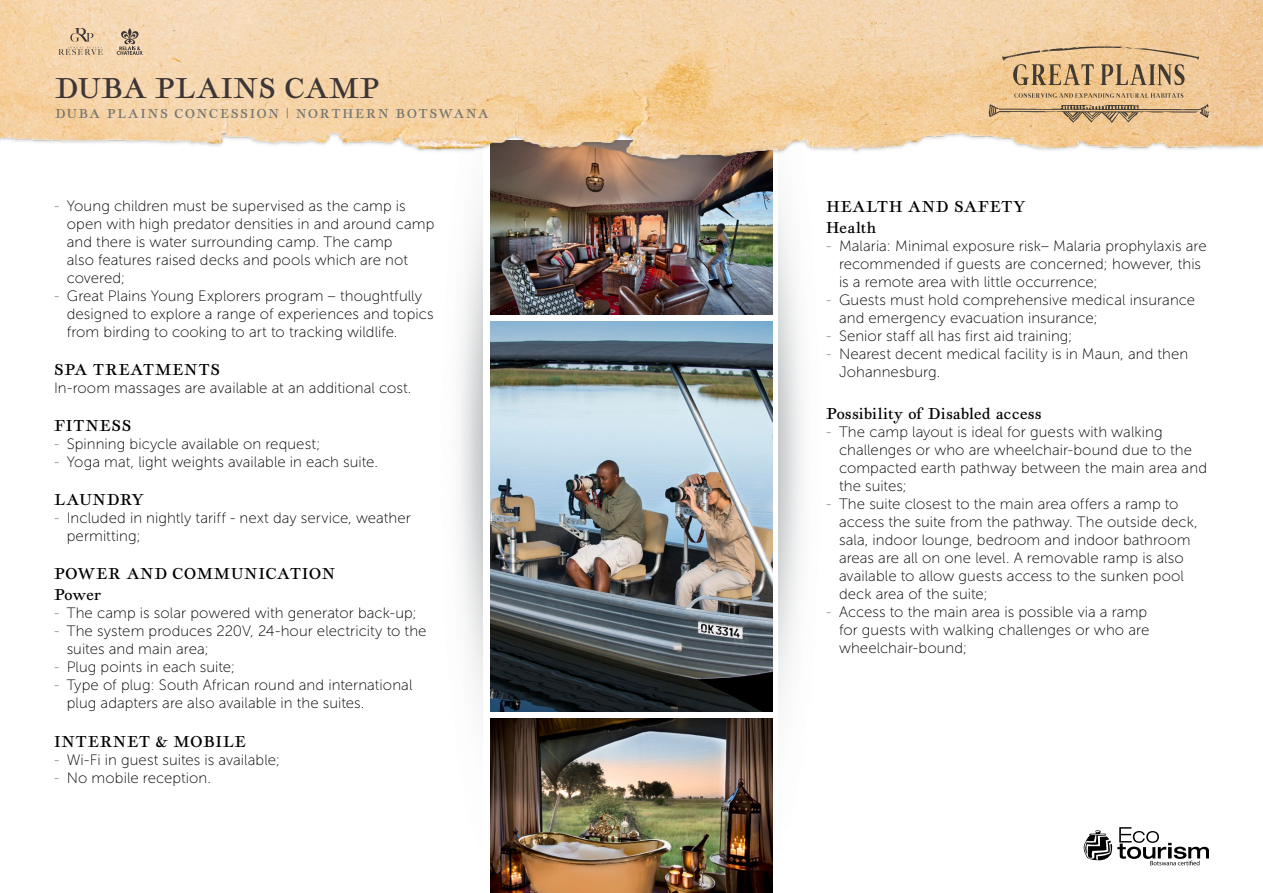
<style>
.page{position:relative;width:1263px;height:893px;background:#fff}
.page>*{position:absolute;margin:0;border:0;box-sizing:border-box;transform-origin:0 0}
.t1{font:30px "Geographica";letter-spacing:.02em;color:#3d3636}
.t2{font:16.5px/21px "Geographica";letter-spacing:.04em;color:#000}
.t3{font:16.5px "Geographica";letter-spacing:.015em;color:#000}
.t4{font:15px/18px "Museo Sans 100";letter-spacing:.005em;color:#000}
.t5{font:13.5px "Geographica";letter-spacing:.12em;color:#737471}
.s1{color:#737471}
</style>
<div class="page">
<img style="left:459px;top:203px;width:33px;height:516px">
<img style="left:770px;top:203px;width:32px;height:516px">
<img style="left:490px;top:175px;width:283px;height:140px">
<img style="left:490px;top:719px;width:283px;height:174px">
<img style="left:490px;top:322px;width:283px;height:390px">
<svg style="left:1083px;top:827px;width:126px;height:38px"></svg>
<img style="left:0;top:0;width:1263px;height:175px">
<svg style="left:1014px;top:93px;width:169px;height:5px"></svg>
<svg style="left:989px;top:104px;width:220px;height:19px;background:#ccab80"></svg>
<svg style="left:1002px;top:46px;width:197px;height:39px;background:#d0af83"></svg>
<svg style="left:117px;top:28px;width:26px;height:27px"></svg>
<svg style="left:59px;top:28px;width:44px;height:27px"></svg>
<h1 class="t1" style="left:55px;top:70px;width:325px">DUBA PLAINS CAMP</h1>
<p class="t5" style="left:55px;top:105px;width:435px">DUBA PLAINS CONCESSION | NORTHERN BOTSWANA</p>
<p class="t4" style="left:67px;top:197px;width:369px;text-indent:-13px"><span class="s1">-</span> Young children must be supervised as the camp is open with high predator densities in and around camp and there is water surrounding camp. The camp<br>also features raised decks and pools which are not covered;</p>
<p class="t4" style="left:67px;top:287px;width:369px;text-indent:-13px"><span class="s1">-</span> Great Plains Young Explorers program – thoughtfully designed to explore a range of experiences and topics from birding to cooking to art to tracking wildlife.</p>
<p class="t2" style="left:54px;top:359px;width:167px">SPA TREATMENTS</p>
<p class="t4" style="left:54px;top:379px;width:359px">In-room massages are available at an additional cost.</p>
<p class="t2" style="left:54px;top:415px;width:79px">FITNESS</p>
<p class="t4" style="left:54px;top:435px;width:268px"><span class="s1">-</span> Spinning bicycle available on request;</p>
<p class="t4" style="left:54px;top:453px;width:325px"><span class="s1">-</span> Yoga mat, light weights available in each suite.</p>
<p class="t2" style="left:54px;top:489px;width:91px">LAUNDRY</p>
<p class="t4" style="left:67px;top:509px;width:346px;text-indent:-13px"><span class="s1">-</span> Included in nightly tariff - next day service, weather permitting;</p>
<p class="t2" style="left:54px;top:562px;width:283px">POWER AND COMMUNICATION<br>Power</p>
<p class="t4" style="left:54px;top:604px;width:364px"><span class="s1">-</span> The camp is solar powered with generator back-up;</p>
<p class="t4" style="left:67px;top:622px;width:361px;text-indent:-13px"><span class="s1">-</span> The system produces 220V, 24-hour electricity to the suites and main area;</p>
<p class="t4" style="left:54px;top:658px;width:183px"><span class="s1">-</span> Plug points in each suite;</p>
<p class="t4" style="left:67px;top:676px;width:347px;text-indent:-13px"><span class="s1">-</span> Type of plug: South African round and international plug adapters are also available in the suites.</p>
<p class="t2" style="left:54px;top:731px;width:193px">INTERNET &amp; MOBILE</p>
<p class="t4" style="left:54px;top:751px;width:228px"><span class="s1">-</span> Wi-Fi in guest suites is available;</p>
<p class="t4" style="left:54px;top:769px;width:159px"><span class="s1">-</span> No mobile reception.</p>
<p class="t2" style="left:826px;top:196px;width:201px">HEALTH AND SAFETY<br>Health</p>
<p class="t4" style="left:839px;top:237px;width:369px;text-indent:-13px"><span class="s1">-</span> Malaria: Minimal exposure risk– Malaria prophylaxis are recommended if guests are concerned; however, this is a remote area with little occurrence;</p>
<p class="t4" style="left:839px;top:291px;width:358px;text-indent:-13px"><span class="s1">-</span> Guests must hold comprehensive medical insurance and emergency evacuation insurance;</p>
<p class="t4" style="left:826px;top:327px;width:248px"><span class="s1">-</span> Senior staff all has first aid training;</p>
<p class="t4" style="left:839px;top:345px;width:351px;text-indent:-13px"><span class="s1">-</span> Nearest decent medical facility is in Maun, and then<br>Johannesburg.</p>
<p class="t3" style="left:826px;top:404px;width:217px">Possibility of Disabled access</p>
<p class="t4" style="left:839px;top:423px;width:370px;text-indent:-13px"><span class="s1">-</span> The camp layout is ideal for guests with walking challenges or who are wheelchair-bound due to the compacted earth pathway between the main area and the suites;</p>
<p class="t4" style="left:839px;top:495px;width:360px;text-indent:-13px"><span class="s1">-</span> The suite closest to the main area offers a ramp to access the suite from the pathway. The outside deck, sala, indoor lounge, bedroom and indoor bathroom areas are all on one level. A removable ramp is also available to allow guests access to the sunken pool deck area of the suite;</p>
<p class="t4" style="left:839px;top:603px;width:312px;text-indent:-13px"><span class="s1">-</span> Access to the main area is possible via a ramp for guests with walking challenges or who are wheelchair-bound;</p>
</div>
